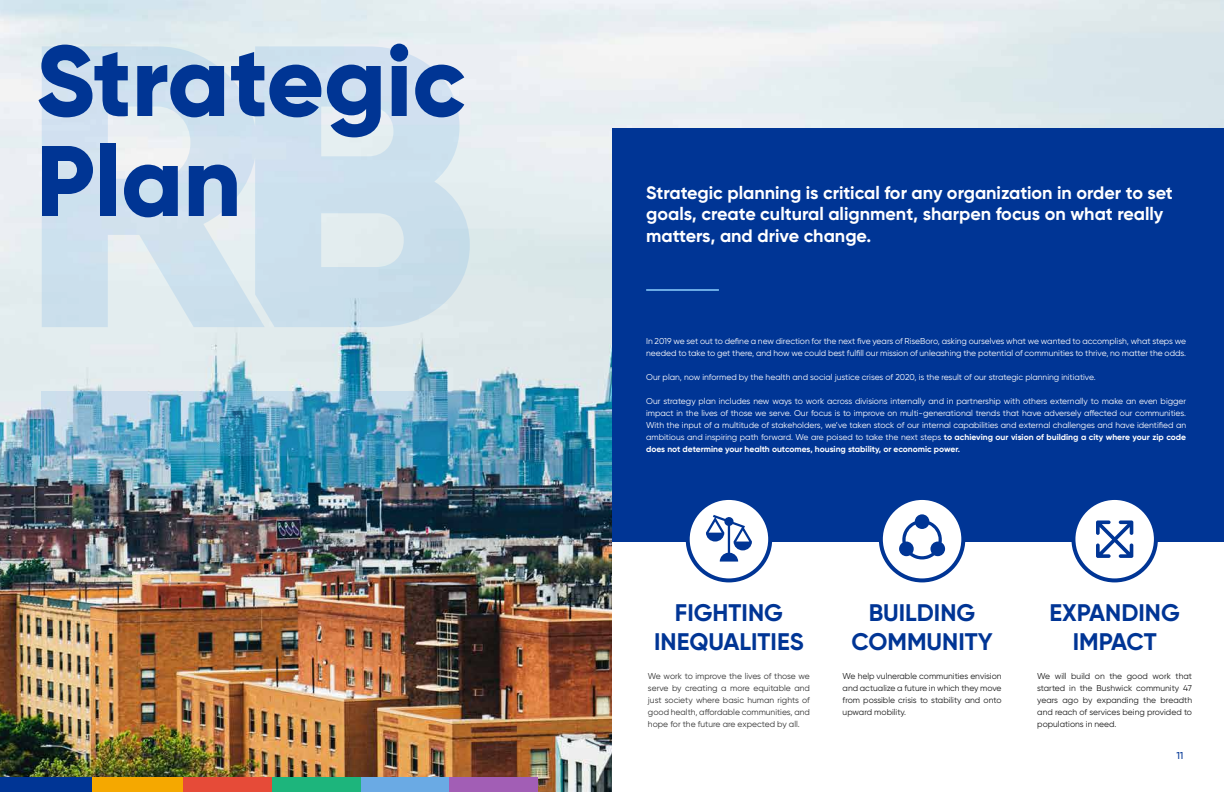
<style>
.page{position:relative;width:1224px;height:792px;background:#fff}
.page>*{position:absolute;margin:0;border:0;box-sizing:border-box;transform-origin:0 0}
.t1{font:800 100px/100px "Gilroy";color:#003594}
.t2{font:700 24px/28.8px "Gilroy";color:#003595;text-align:center}
.t3{font:700 18px/21.6px "Gilroy";color:#fff}
.t4{font:500 10px "Gilroy";color:#003595}
.t5{font:8.5px/12px "Gilroy";color:#fff}
.t6{font:8.5px/12px "Gilroy";color:#1a1a1a;text-align:justify}
.t7{font:8.5px/12px "Gilroy";color:#333;text-align:justify}
.s1{font-weight:700}
</style>
<div class="page">
<img style="left:0;top:0;width:1224px;height:792px">
<img style="left:42px;top:391px;width:428px;height:65px">
<svg style="left:42px;top:46px;width:428px;height:281px;background:#d3e3ee"></svg>
<div style="left:449px;top:777px;width:89px;height:15px;background:#a25eb5"></div>
<div style="left:361px;top:777px;width:88px;height:15px;background:#6aaae4"></div>
<div style="left:272px;top:777px;width:89px;height:15px;background:#1db57c"></div>
<div style="left:183px;top:777px;width:89px;height:15px;background:#e64b38"></div>
<div style="left:91px;top:777px;width:92px;height:15px;background:#f5a800"></div>
<div style="left:0;top:777px;width:91px;height:15px;background:#003595"></div>
<div style="left:612px;top:129px;width:612px;height:423px;background:#003595"></div>
<div style="left:612px;top:542px;width:612px;height:250px;background:#fff"></div>
<div style="left:881px;top:498px;width:82px;height:82px;background:#fff;border-radius:50%"></div>
<div style="left:879px;top:496px;width:86px;height:86px;border:4px solid #003595;border-radius:50%"></div>
<div style="left:688px;top:498px;width:82px;height:82px;background:#fff;border-radius:50%"></div>
<div style="left:686px;top:496px;width:86px;height:86px;border:4px solid #003595;border-radius:50%"></div>
<div style="left:1073px;top:498px;width:83px;height:82px;background:#fff;border-radius:50%"></div>
<div style="left:1071px;top:496px;width:87px;height:86px;border:4px solid #003595;border-radius:50%"></div>
<svg style="left:899px;top:514px;width:46px;height:45px"></svg>
<svg style="left:1096px;top:520px;width:37px;height:38px"></svg>
<svg style="left:706px;top:515px;width:46px;height:47px"></svg>
<hr style="left:646px;top:289px;width:73px;height:2px;background:#6aaae4">
<h1 class="t1" style="left:36px;top:30px;width:431px">Strategic<br>Plan</h1>
<h3 class="t3" style="left:646px;top:182px;width:528px">Strategic planning is critical for any organization in order to set goals, create cultural alignment, sharpen focus on what really matters, and drive change.</h3>
<p class="t5" style="left:646px;top:335px;width:542px">In 2019 we set out to define a new direction for the next five years of RiseBoro, asking ourselves what we wanted to accomplish, what steps we needed to take to get there, and how we could best fulfill our mission of unleashing the potential of communities to thrive, no matter the odds.</p>
<p class="t5" style="left:646px;top:371px;width:451px">Our plan, now informed by the health and social justice crises of 2020, is the result of our strategic planning initiative.</p>
<p class="t5" style="left:646px;top:395px;width:542px;text-align:justify">Our strategy plan includes new ways to work across divisions internally and in partnership with others externally to make an even bigger impact in the lives of those we serve. Our focus is to improve on multi-generational trends that have adversely affected our communities.<br>With the input of a multitude of stakeholders, we’ve taken stock of our internal capabilities and external challenges and have identified an ambitious and inspiring path forward. We are poised to take the next steps <span class="s1">to achieving our vision of building a city where your zip code does not determine your health outcomes, housing stability, or economic power.</span></p>
<h2 class="t2" style="left:654px;top:598px;width:151px">FIGHTING<br>INEQUALITIES</h2>
<h2 class="t2" style="left:851px;top:598px;width:143px">BUILDING<br>COMMUNITY</h2>
<h2 class="t2" style="left:1049px;top:598px;width:132px">EXPANDING<br>IMPACT</h2>
<p class="t7" style="left:648px;top:670px;width:163px">We work to improve the lives of those we serve by creating a more equitable and just society where basic human rights of good health, affordable communities, and hope for the future are expected by all.</p>
<p class="t6" style="left:843px;top:670px;width:160px">We help vulnerable communities envision and actualize a future in which they move from possible crisis to stability and onto upward mobility.</p>
<p class="t6" style="left:1037px;top:670px;width:156px">We will build on the good work that started in the Bushwick community 47 years ago by expanding the breadth and reach of services being provided to populations in need.</p>
<p class="t4" style="left:1176px;top:750px;width:9px">11</p>
</div>
